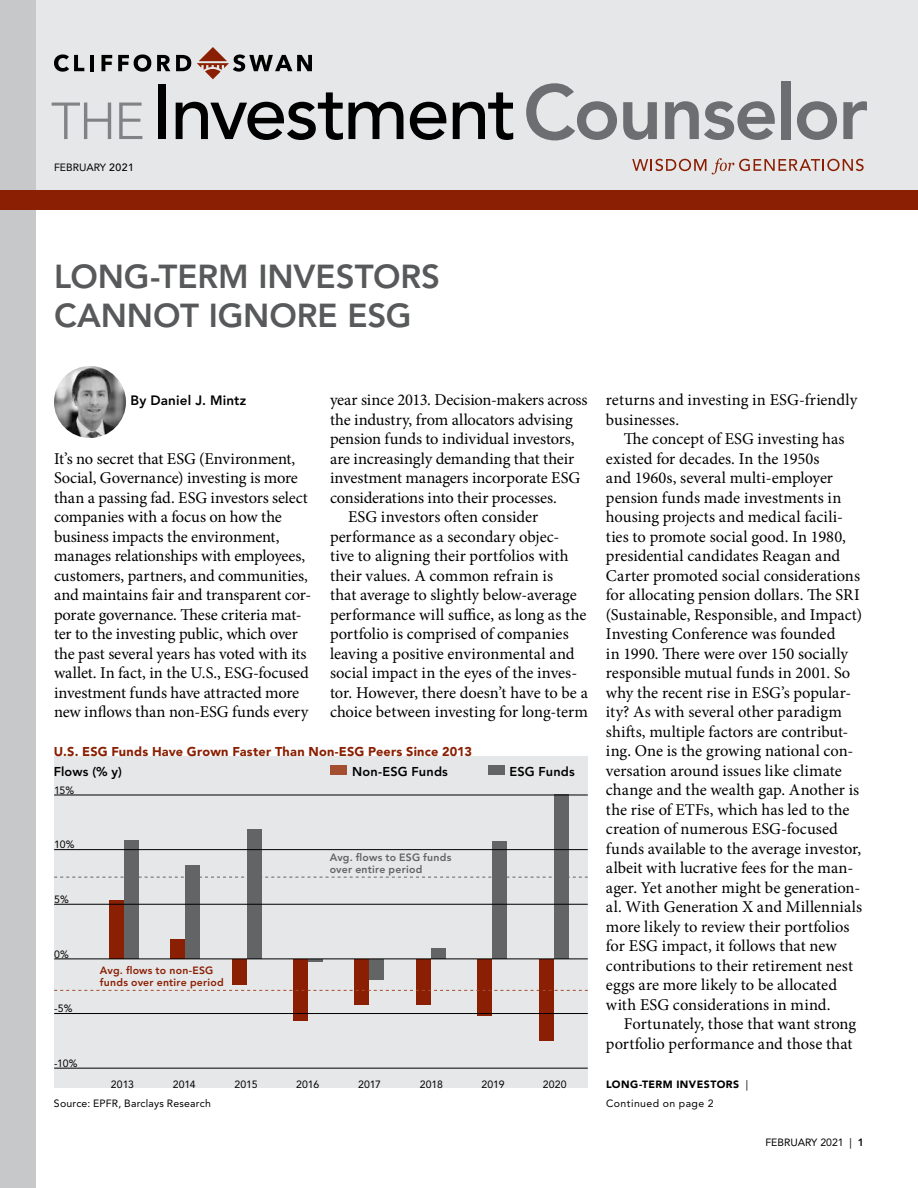
<style>
.page{position:relative;width:918px;height:1188px;background:#fff}
.page>*{position:absolute;margin:0;border:0;box-sizing:border-box;transform-origin:0 0}
.t1{font:500 76.8px "Avenir LT Std";letter-spacing:-.03em;color:#000}
.t2{font:800 33px/39px "Avenir LT Std";letter-spacing:-.005em;color:#58595b}
.t3{font:16.5px/19.5px "Minion Pro";letter-spacing:-.005em;color:#000}
.t4{font:800 13.5px "Avenir LT Std";letter-spacing:.015em;color:#000}
.t5{font:900 12.75px "Avenir LT Std";letter-spacing:.015em;color:#8a1f03}
.t6{font:800 12.75px "Avenir LT Std";letter-spacing:.015em;color:#000}
.t7{font:10.5px "Avenir LT Std";color:#000}
.t8{font:800 10.5px/12px "Avenir LT Std";letter-spacing:.025em;color:#8a1f03}
.t9{font:900 10.5px/19.5px "Avenir LT Std";letter-spacing:.045em;color:#000}
.t10{font:800 10.5px/12px "Avenir LT Std";letter-spacing:.025em;color:#636466}
.s1{font-weight:300;font-size:51.6px;color:#808285}
.s2{font-weight:800;color:#6d6e71}
.s3{font-weight:500}
.s4{font-weight:400}
.s5{font-weight:800}
</style>
<div class="page">
<div style="left:0;top:0;width:36px;height:1188px;background:#c7c8ca"></div>
<div style="left:36px;top:0;width:882px;height:191px;background:#e6e7e8"></div>
<svg style="left:54px;top:54px;width:30px;height:18px"></svg>
<hr style="left:90px;top:55px;width:4px;height:16px;background:#000">
<svg style="left:102px;top:55px;width:10px;height:16px"></svg>
<svg style="left:118px;top:54px;width:33px;height:18px"></svg>
<svg style="left:157px;top:55px;width:13px;height:16px"></svg>
<svg style="left:176px;top:55px;width:15px;height:16px"></svg>
<svg style="left:197px;top:47px;width:115px;height:32px"></svg>
<svg style="left:632px;top:159px;width:74px;height:12px"></svg>
<svg style="left:712px;top:158px;width:152px;height:16px"></svg>
<div style="left:0;top:190px;width:918px;height:20px;background:#8a1f03"></div>
<img style="left:54px;top:366px;width:72px;height:72px;border-radius:36px">
<div style="left:54px;top:756px;width:534px;height:332px;background:#e6e7e8"></div>
<div style="left:124px;top:840px;width:15px;height:119px;background:#636466"></div>
<div style="left:109px;top:901px;width:15px;height:58px;background:#8a1f03"></div>
<div style="left:185px;top:866px;width:15px;height:93px;background:#636466"></div>
<div style="left:170px;top:940px;width:15px;height:19px;background:#8a1f03"></div>
<div style="left:247px;top:830px;width:15px;height:129px;background:#636466"></div>
<div style="left:232px;top:959px;width:15px;height:26px;background:#8a1f03"></div>
<svg style="left:308px;top:960px;width:15px;height:1px"></svg>
<div style="left:293px;top:959px;width:15px;height:62px;background:#8a1f03"></div>
<div style="left:369px;top:959px;width:15px;height:20px;background:#636466"></div>
<div style="left:354px;top:959px;width:15px;height:46px;background:#8a1f03"></div>
<div style="left:431px;top:949px;width:15px;height:10px;background:#636466"></div>
<div style="left:416px;top:959px;width:15px;height:46px;background:#8a1f03"></div>
<div style="left:492px;top:842px;width:15px;height:117px;background:#636466"></div>
<div style="left:477px;top:959px;width:15px;height:56px;background:#8a1f03"></div>
<div style="left:554px;top:794px;width:15px;height:165px;background:#636466"></div>
<div style="left:539px;top:959px;width:15px;height:82px;background:#8a1f03"></div>
<hr style="left:54px;top:795px;width:534px;height:1px;background:#000">
<hr style="left:54px;top:849px;width:534px;height:1px;background:#000">
<hr style="left:54px;top:904px;width:534px;height:1px;background:#000">
<hr style="left:54px;top:959px;width:534px;height:1px;background:#000">
<hr style="left:54px;top:1013px;width:534px;height:1px;background:#000">
<hr style="left:54px;top:1068px;width:534px;height:1px;background:#000">
<svg style="left:54px;top:877px;width:534px;height:1px"></svg>
<svg style="left:54px;top:990px;width:534px;height:1px"></svg>
<div style="left:330px;top:766px;width:17px;height:9px;background:#a44e30"></div>
<div style="left:488px;top:766px;width:17px;height:9px;background:#636466"></div>
<h1 class="t1" style="left:51px;top:68px;width:819px"><span class="s1">THE</span> Investment<span class="s2">Counselor</span></h1>
<p class="t7" style="left:54px;top:161px;width:81px">FEBRUARY <span class="s3">2021</span></p>
<h2 class="t2" style="left:54px;top:257px;width:388px">LONG-TERM INVESTORS<br>CANNOT IGNORE ESG</h2>
<p class="t4" style="left:130px;top:392px;width:117px">By Daniel J. Mintz</p>
<p class="t3" style="left:54px;top:449px;width:259px">It’s no secret that ESG (Environment, Social, Governance) investing is more than a passing fad. ESG investors select companies with a focus on how the business impacts the environment, manages relationships with employees, customers, partners, and communities, and maintains fair and transparent cor&shy;porate governance. These criteria mat&shy;ter to the investing public, which over the past several years has voted with its wallet. In fact, in the U.S., ESG-focused investment funds have attracted more new inflows than non-ESG funds every</p>
<p class="t3" style="left:330px;top:390px;width:259px">year since 2013. Decision-makers across</p>
<p class="t3" style="left:330px;top:410px;width:244px">the industry, from allocators advising</p>
<p class="t3" style="left:330px;top:429px;width:246px">pension funds to individual investors,</p>
<p class="t3" style="left:330px;top:449px;width:246px">are increasingly demanding that their</p>
<p class="t3" style="left:330px;top:468px;width:252px">investment managers incorporate ESG</p>
<p class="t3" style="left:330px;top:488px;width:228px">considerations into their processes.</p>
<p class="t3" style="left:348px;top:507px;width:192px">ESG investors often consider</p>
<p class="t3" style="left:330px;top:527px;width:231px">performance as a secondary objec-</p>
<p class="t3" style="left:330px;top:546px;width:240px">tive to aligning their portfolios with</p>
<p class="t3" style="left:330px;top:566px;width:225px">their values. A common refrain is</p>
<p class="t3" style="left:330px;top:585px;width:248px">that average to slightly below-average</p>
<p class="t3" style="left:330px;top:605px;width:258px">performance will suffice, as long as the</p>
<p class="t3" style="left:330px;top:624px;width:240px">portfolio is comprised of companies</p>
<p class="t3" style="left:330px;top:644px;width:246px">leaving a positive environmental and</p>
<p class="t3" style="left:330px;top:663px;width:249px">social impact in the eyes of the inves-</p>
<p class="t3" style="left:330px;top:683px;width:259px">tor. However, there doesn’t have to be a</p>
<p class="t3" style="left:330px;top:702px;width:259px">choice between investing for long-term</p>
<p class="t5" style="left:54px;top:744px;width:419px">U.S. ESG Funds Have Grown Faster Than Non-ESG Peers Since 2013</p>
<p class="t6" style="left:54px;top:764px;width:70px">Flows (% y)</p>
<p class="t6" style="left:352px;top:764px;width:97px">Non-ESG Funds</p>
<p class="t6" style="left:509px;top:764px;width:67px">ESG Funds</p>
<p class="t7" style="left:54px;top:784px;width:22px">15%</p>
<p class="t7" style="left:54px;top:839px;width:22px">10%</p>
<p class="t7" style="left:54px;top:893px;width:16px">5%</p>
<p class="t7" style="left:54px;top:948px;width:16px">0%</p>
<p class="t7" style="left:54px;top:1002px;width:20px">-5%</p>
<p class="t8" style="left:100px;top:964px;width:125px">Avg. flows to non-ESG funds over entire period</p>
<p class="t10" style="left:330px;top:851px;width:123px">Avg. flows to ESG funds over entire period</p>
<p class="t7" style="left:54px;top:1057px;width:25px">-10%</p>
<p class="t7" style="left:54px;top:1097px;width:158px">Source: EPFR, Barclays Research</p>
<p class="t7" style="left:111px;top:1078px;width:24px">2013</p>
<p class="t7" style="left:173px;top:1078px;width:25px">2014</p>
<p class="t7" style="left:234px;top:1078px;width:25px">2015</p>
<p class="t7" style="left:296px;top:1078px;width:25px">2016</p>
<p class="t7" style="left:358px;top:1078px;width:24px">2017</p>
<p class="t7" style="left:420px;top:1078px;width:25px">2018</p>
<p class="t7" style="left:482px;top:1078px;width:25px">2019</p>
<p class="t7" style="left:543px;top:1078px;width:25px">2020</p>
<p class="t3" style="left:606px;top:390px;width:253px">returns and investing in ESG-friendly businesses.</p>
<p class="t3" style="left:606px;top:429px;width:258px;text-indent:18px">The concept of ESG investing has existed for decades. In the 1950s<br>and 1960s, several multi-employer pension funds made investments in housing projects and medical facili&shy;ties to promote social good. In 1980, presidential candidates Reagan and Carter promoted social considerations for allocating pension dollars. The SRI (Sustainable, Responsible, and Impact)<br>Investing Conference was founded<br>in 1990. There were over 150 socially responsible mutual funds in 2001. So why the recent rise in ESG’s popular&shy;ity? As with several other paradigm shifts, multiple factors are contribut&shy;ing. One is the growing national con&shy;versation around issues like climate change and the wealth gap. Another is the rise of ETFs, which has led to the creation of numerous ESG-focused funds available to the average investor, albeit with lucrative fees for the man&shy;ager. Yet another might be generation&shy;al. With Generation X and Millennials more likely to review their portfolios for ESG impact, it follows that new contributions to their retirement nest eggs are more likely to be allocated with ESG considerations in mind.</p>
<p class="t3" style="left:606px;top:1014px;width:252px;text-align:right">Fortunately, those that want strong portfolio performance and those that</p>
<p class="t9" style="left:606px;top:1074px;width:144px">LONG-TERM INVESTORS <span class="s4">|<br>Continued on page 2</span></p>
<p class="t7" style="left:765px;top:1136px;width:100px">FEBRUARY 2021 | <span class="s5">1</span></p>
</div>
